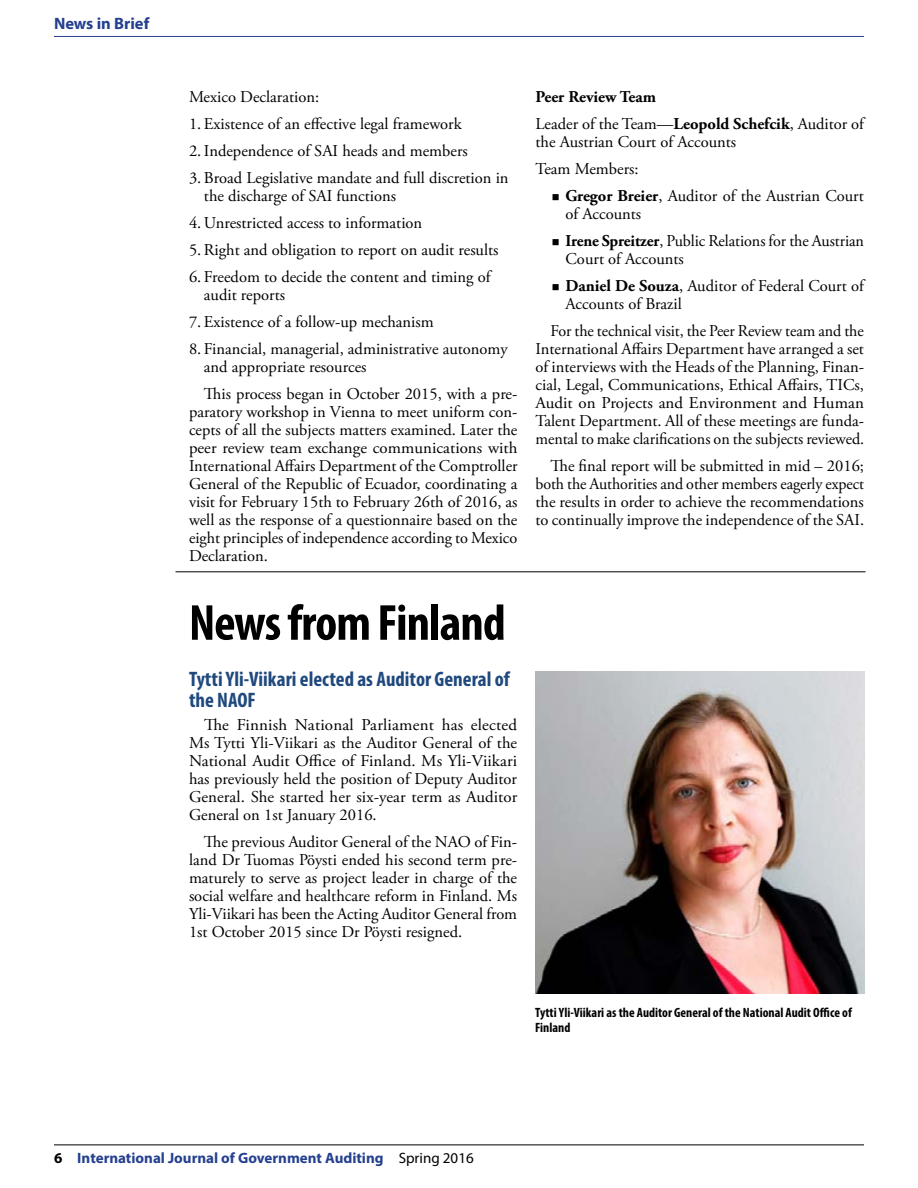
<style>
.page{position:relative;width:918px;height:1188px;background:#fff}
.page>*{position:absolute;margin:0;border:0;box-sizing:border-box;transform-origin:0 0}
.t1{font:700 condensed 51px "Myriad Pro";letter-spacing:-.015em;color:#000}
.t2{font:700 condensed 21px/21px "Myriad Pro";color:#1f497d}
.t3{font:16.5px/18px "Adobe Garamond Pro";color:#000}
.t4{font:700 16.5px/27px "Adobe Garamond Pro";color:#000}
.t5{font:700 16.5px "Myriad Pro";color:#25408f}
.t6{font:700 15px "Myriad Pro";color:#25408f}
.t7{font:700 condensed 13.5px/15px "Myriad Pro";color:#000}
.s1{font-weight:400}
.s2{font-weight:700}
.s3{color:#000}
.s4{font-weight:400;color:#000}
</style>
<div class="page">
<hr style="left:54px;top:1144px;width:810px;height:1px;background:#000">
<hr style="left:54px;top:36px;width:810px;height:1px;background:#25408f">
<img style="left:535px;top:672px;width:330px;height:322px">
<hr style="left:176px;top:571px;width:690px;height:1px;background:#000">
<p class="t5" style="left:54px;top:12px;width:97px">News in Brief</p>
<p class="t3" style="left:189px;top:88px;width:132px">Mexico Declaration:</p>
<p class="t3" style="left:189px;top:115px;width:274px">1. Existence of an effective legal framework</p>
<p class="t3" style="left:189px;top:142px;width:280px">2. Independence of SAI heads and members</p>
<p class="t3" style="left:204px;top:169px;width:306px;text-indent:-15px">3. Broad Legislative mandate and full discretion in the discharge of SAI functions</p>
<p class="t3" style="left:189px;top:214px;width:235px">4. Unrestricted access to information</p>
<p class="t3" style="left:189px;top:241px;width:311px">5. Right and obligation to report on audit results</p>
<p class="t3" style="left:204px;top:268px;width:288px;text-indent:-15px">6. Freedom to decide the content and timing of audit reports</p>
<p class="t3" style="left:189px;top:313px;width:246px">7. Existence of a follow-up mechanism</p>
<p class="t3" style="left:204px;top:340px;width:305px;text-indent:-15px">8. Financial, managerial, administrative autonomy and appropriate resources</p>
<p class="t3" style="left:189px;top:385px;width:330px;text-align:justify;text-indent:15px">This process began in October 2015, with a pre&shy;paratory workshop in Vienna to meet uniform con&shy;cepts of all the subjects matters examined. Later the peer review team exchange communications with International Affairs Department of the Comptroller General of the Republic of Ecuador, coordinating a visit for February 15th to February 26th of 2016, as well as the response of a questionnaire based on the eight principles of independence according to Mexico Declaration.</p>
<h1 class="t1" style="left:189px;top:591px;width:318px">News from Finland</h1>
<p class="t2" style="left:189px;top:668px;width:322px">Tytti Yli-Viikari elected as Auditor General of the NAOF</p>
<p class="t3" style="left:189px;top:716px;width:330px;text-align:justify;text-indent:15px">The Finnish National Parliament has elected Ms Tytti Yli-Viikari as the Auditor General of the National Audit Office of Finland. Ms Yli-Viikari has previously held the position of Deputy Auditor General. She started her six-year term as Auditor General on 1st January 2016.</p>
<p class="t3" style="left:189px;top:833px;width:330px;text-align:justify;text-indent:15px">The previous Auditor General of the NAO of Fin&shy;land Dr Tuomas Pöysti ended his second term pre&shy;maturely to serve as project leader in charge of the social welfare and healthcare reform in Finland. Ms Yli-Viikari has been the Acting Auditor General from 1st October 2015 since Dr Pöysti resigned.</p>
<p class="t4" style="left:536px;top:84px;width:330px">Peer Review Team<br><span class="s1">Leader of the Team—</span>Leopold Schefcik<span class="s1">, Auditor of</span></p>
<p class="t3" style="left:536px;top:129px;width:202px;line-height:27px">the Austrian Court of Accounts<br>Team Members:</p>
<p class="t3" style="left:566px;top:187px;width:300px"><span class="s2">Gregor Breier</span>, Auditor of the Austrian Court of Accounts</p>
<p class="t3" style="left:566px;top:232px;width:300px"><span class="s2">Irene Spreitzer</span>, Public Relations for the Austrian<br>Court of Accounts</p>
<p class="t3" style="left:566px;top:277px;width:300px"><span class="s2">Daniel De Souza</span>, Auditor of Federal Court of<br>Accounts of Brazil</p>
<p class="t3" style="left:536px;top:322px;width:330px;text-align:justify;text-indent:15px">For the technical visit, the Peer Review team and the International Affairs Department have arranged a set of interviews with the Heads of the Planning, Finan&shy;cial, Legal, Communications, Ethical Affairs, TICs, Audit on Projects and Environment and Human Talent Department. All of these meetings are funda&shy;mental to make clarifications on the subjects reviewed.</p>
<p class="t3" style="left:536px;top:457px;width:330px;text-align:justify;text-indent:15px">The final report will be submitted in mid – 2016; both the Authorities and other members eagerly expect the results in order to achieve the recommendations to continually improve the independence of the SAI.</p>
<p class="t7" style="left:535px;top:1005px;width:318px">Tytti Yli-Viikari as the Auditor General of the National Audit Office of<br>Finland</p>
<p class="t6" style="left:54px;top:1148px;width:421px"><span class="s3">6</span> International Journal of Government Auditing <span class="s4">Spring 2016</span></p>
</div>
